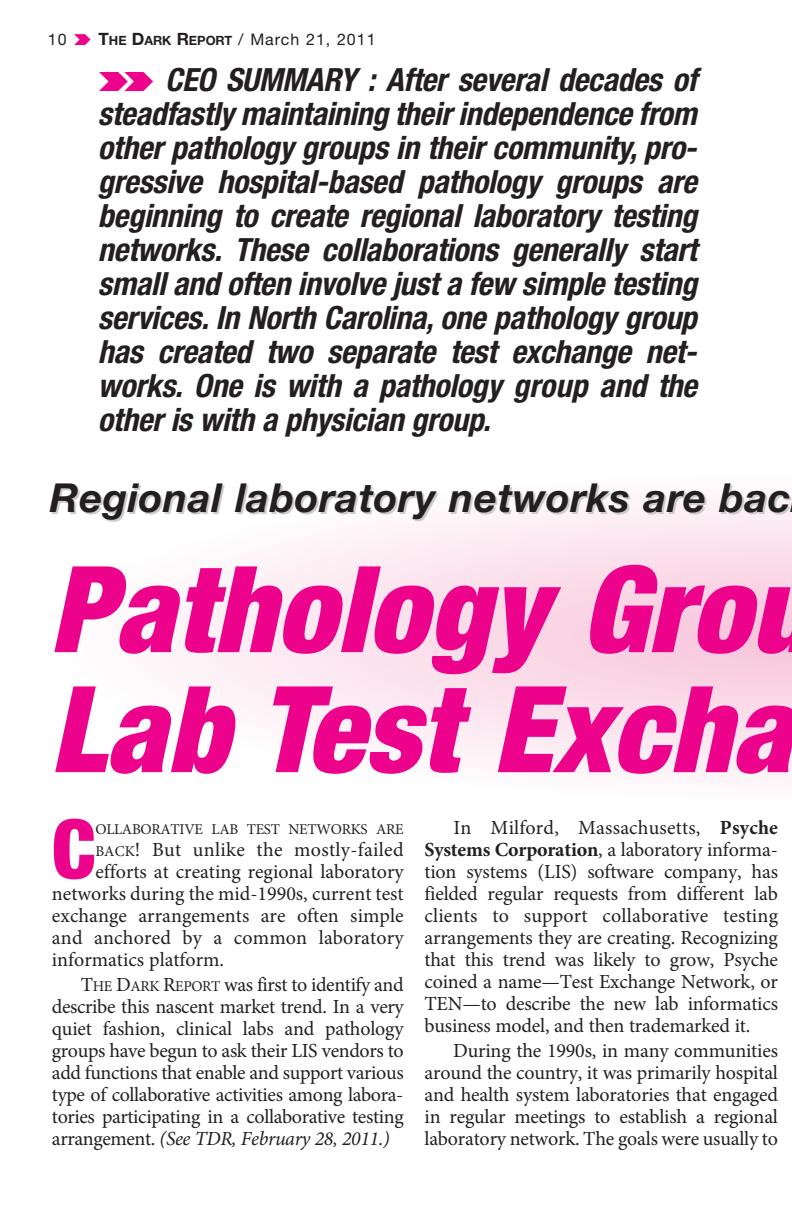
<style>
.page{position:relative;width:792px;height:1224px;background:#fff}
.page>*{position:absolute;margin:0;border:0;box-sizing:border-box;transform-origin:0 0}
.t1{font:italic 900 condensed 120px/120px "Helvetica Neue";letter-spacing:.005em;color:#ed028c}
.t2{font:900 condensed 82px "Helvetica Neue";color:#ed028c}
.t3{font:italic 700 40px "Helvetica Neue";letter-spacing:.015em;color:#231f20}
.t4{font:italic 700 condensed 32px/34px "Helvetica Neue";letter-spacing:-.01em;color:#231f20;text-align:justify}
.t5{font:20px/22px "Minion Pro";color:#231f20;text-align:justify}
.t6{font:16px "Helvetica Neue";letter-spacing:.06em;color:#231f20}
.t7{font:15px "Minion Pro";letter-spacing:-.02em;color:#231f20}
.s1{font-weight:700;font-size:17px}
.s2{font-weight:700;font-size:12.8px}
.s3{font-size:15px}
.s4{font-style:italic}
.s5{font-weight:700}
</style>
<div class="page">
<svg style="left:161px;top:496px;width:631px;height:283px"></svg>
<p class="t6" style="left:48px;top:33px;width:20px">10</p>
<p class="t6" style="left:99px;top:33px;width:279px"><span class="s1">T</span><span class="s2">HE</span> <span class="s1">D</span><span class="s2">ARK</span> <span class="s1">R</span><span class="s2">EPORT</span> / March 21, 2011</p>
<p class="t4" style="left:98px;top:65px;width:601px;text-indent:67px">CEO SUMMARY : After several decades of steadfastly maintaining their independence from other pathology groups in their community, pro&shy;gressive hospital-based pathology groups are beginning to create regional laboratory testing networks. These collaborations generally start small and often involve just a few simple testing services. In North Carolina, one pathology group has created two separate test exchange net&shy;works. One is with a pathology group and the other is with a physician group.</p>
<h3 class="t3" style="left:50px;top:484px;width:742px">Regional laboratory networks are bac</h3>
<h1 class="t1" style="left:50px;top:560px;width:765px">Pathology Grou<br>Lab Test Excha</h1>
<h2 class="t2" style="left:52px;top:820px;width:46px">C</h2>
<p class="t7" style="left:95px;top:824px;width:310px">OLLABORATIVE LAB TEST NETWORKS ARE</p>
<p class="t5" style="left:95px;top:841px;width:310px"><span class="s3">BACK</span>! But unlike the mostly-failed</p>
<p class="t5" style="left:95px;top:863px;width:310px">efforts at creating regional laboratory</p>
<p class="t5" style="left:52px;top:885px;width:353px">networks during the mid-1990s, current test</p>
<p class="t5" style="left:52px;top:907px;width:353px">exchange arrangements are often simple</p>
<p class="t5" style="left:52px;top:929px;width:353px">and anchored by a common laboratory</p>
<p class="t5" style="left:52px;top:951px;width:174px">informatics platform.</p>
<p class="t5" style="left:52px;top:976px;width:353px;text-indent:29px">T<span class="s3">HE</span> D<span class="s3">ARK</span> R<span class="s3">EPORT</span> was first to identify and describe this nascent market trend. In a very quiet fashion, clinical labs and pathology groups have begun to ask their LIS vendors to add functions that enable and support various type of collaborative activities among labora&shy;tories participating in a collaborative testing arrangement. <span class="s4">(See TDR, February 28, 2011.)</span></p>
<p class="t5" style="left:424px;top:819px;width:355px;text-indent:29px">In Milford, Massachusetts, <span class="s5">Psyche Systems Corporation</span>, a laboratory informa&shy;tion systems (LIS) software company, has fielded regular requests from different lab clients to support collaborative testing arrangements they are creating. Recognizing that this trend was likely to grow, Psyche coined a name—Test Exchange Network, or TEN—to describe the new lab informatics business model, and then trademarked it.</p>
<p class="t5" style="left:424px;top:1042px;width:355px;text-indent:29px">During the 1990s, in many communities around the country, it was primarily hospital and health system laboratories that engaged in regular meetings to establish a regional laboratory network. The goals were usually to</p>
</div>
